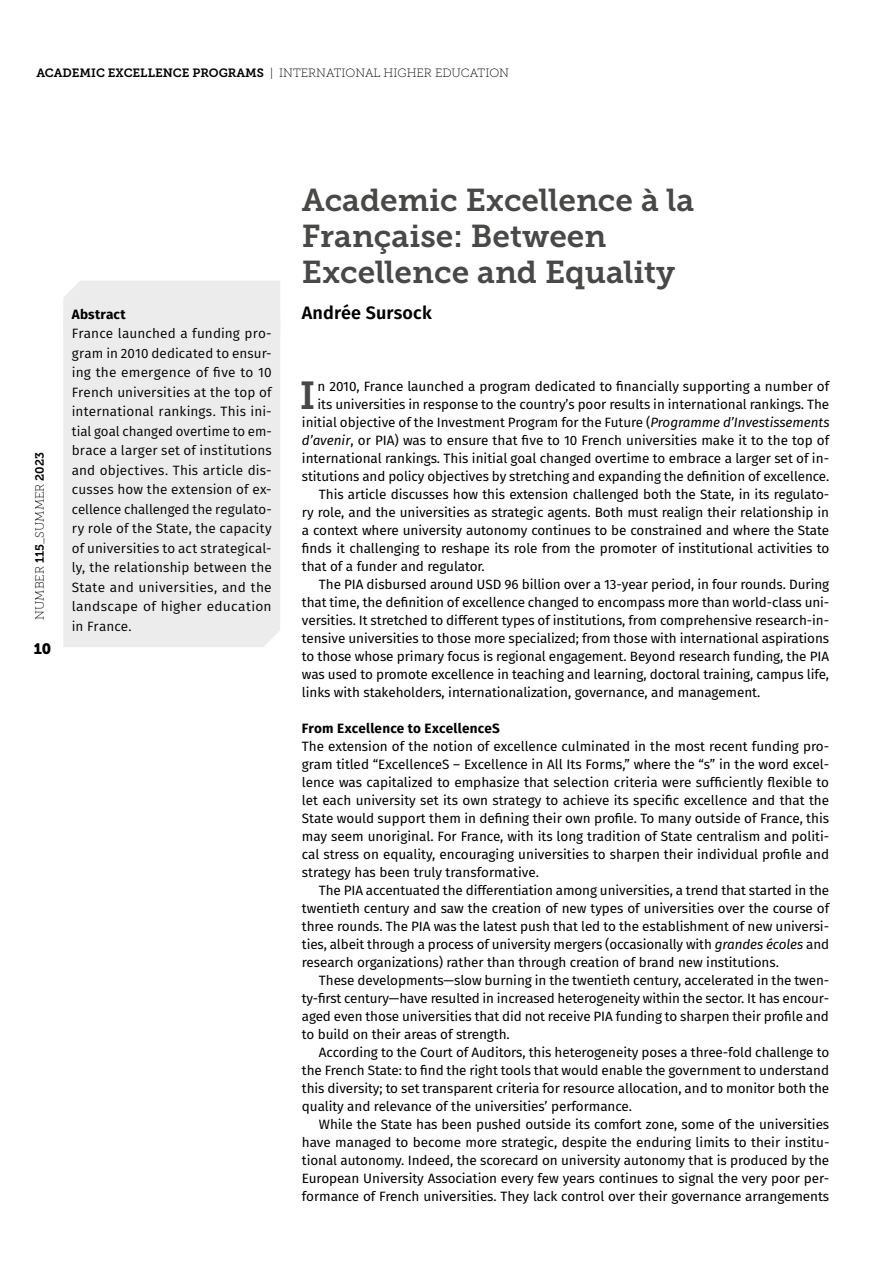
<style>
.page{position:relative;width:893px;height:1263px;background:#fff}
.page>*{position:absolute;margin:0;border:0;box-sizing:border-box;transform-origin:0 0}
.t1{font:38.85px "Museo Slab 700";color:#484847}
.t2{font:31.5px/36px "Museo Slab 700";color:#484847}
.t3{font:600 18px "Fira Sans";letter-spacing:.01em;color:#000}
.t4{font:15px "Museo Slab 900";color:#000}
.t5{font:13.5px/18px "Fira Sans";letter-spacing:-.005em;color:#000;text-align:justify}
.t6{font:13.5px/19.5px "Fira Sans";letter-spacing:.015em;color:#000;text-align:justify}
.t7{font:700 13.5px "Fira Sans";letter-spacing:.015em;color:#000}
.t8{font:12px "Museo Slab 100";color:#000}
.s1{font-family:"Museo Slab 700"}
.s2{font-style:italic}
</style>
<div class="page">
<div style="left:63px;top:281px;width:217px;height:36px;background:#ececec"></div>
<div style="left:63px;top:317px;width:217px;height:330px;background:#ececec"></div>
<p class="t8" style="left:36px;top:66px;width:474px"><span class="s1">ACADEMIC EXCELLENCE PROGRAMS</span> | INTERNATIONAL HIGHER EDUCATION</p>
<p class="t8" style="left:33px;top:620px;width:169px;rotate:-90deg">NUMBER <span class="s1">115</span>_Summer <span class="s1">2023</span></p>
<p class="t4" style="left:34px;top:640px;width:19px">10</p>
<p class="t7" style="left:72px;top:303px;width:55px">Abstract</p>
<p class="t6" style="left:72px;top:323px;width:201px">France launched a funding pro&shy;gram in 2010 dedicated to ensur&shy;ing the emergence of five to 10<br>French universities at the top of international rankings. This ini&shy;tial goal changed overtime to em&shy;brace a larger set of institutions and objectives. This article dis&shy;cusses how the extension of ex&shy;cellence challenged the regulato&shy;ry role of the State, the capacity of universities to act strategical&shy;ly, the relationship between the State and universities, and the landscape of higher education in France.</p>
<h2 class="t2" style="left:302px;top:182px;width:394px">Academic Excellence à la<br>Française: Between<br>Excellence and Equality</h2>
<h3 class="t3" style="left:302px;top:298px;width:131px">Andrée Sursock</h3>
<h1 class="t1" style="left:300px;top:374px;width:17px">I</h1>
<p class="t5" style="left:318px;top:377px;width:513px">n 2010, France launched a program dedicated to financially supporting a number of</p>
<p class="t5" style="left:318px;top:395px;width:513px">its universities in response to the country’s poor results in international rankings. The</p>
<p class="t5" style="left:302px;top:413px;width:529px">initial objective of the Investment Program for the Future (<span class="s2">Programme d’Investissements</span></p>
<p class="t5" style="left:302px;top:431px;width:529px"><span class="s2">d’avenir</span>, or PIA) was to ensure that five to 10 French universities make it to the top of</p>
<p class="t5" style="left:302px;top:449px;width:529px">international rankings. This initial goal changed overtime to embrace a larger set of in-</p>
<p class="t5" style="left:302px;top:467px;width:529px">stitutions and policy objectives by stretching and expanding the definition of excellence.</p>
<p class="t5" style="left:319px;top:485px;width:512px">This article discusses how this extension challenged both the State, in its regulato-</p>
<p class="t5" style="left:302px;top:503px;width:529px">ry role, and the universities as strategic agents. Both must realign their relationship in</p>
<p class="t5" style="left:302px;top:521px;width:529px">a context where university autonomy continues to be constrained and where the State</p>
<p class="t5" style="left:302px;top:539px;width:529px">finds it challenging to reshape its role from the promoter of institutional activities to</p>
<p class="t5" style="left:302px;top:557px;width:184px">that of a funder and regulator.</p>
<p class="t5" style="left:319px;top:575px;width:512px">The PIA disbursed around USD 96 billion over a 13-year period, in four rounds. During</p>
<p class="t5" style="left:302px;top:593px;width:529px">that time, the definition of excellence changed to encompass more than world-class uni-</p>
<p class="t5" style="left:302px;top:611px;width:529px">versities. It stretched to different types of institutions, from comprehensive research-in-</p>
<p class="t5" style="left:302px;top:629px;width:529px">tensive universities to those more specialized; from those with international aspirations</p>
<p class="t5" style="left:302px;top:647px;width:529px">to those whose primary focus is regional engagement. Beyond research funding, the PIA</p>
<p class="t5" style="left:302px;top:665px;width:529px">was used to promote excellence in teaching and learning, doctoral training, campus life,</p>
<p class="t5" style="left:302px;top:683px;width:460px">links with stakeholders, internationalization, governance, and management.</p>
<p class="t7" style="left:302px;top:717px;width:200px">From Excellence to ExcellenceS</p>
<p class="t5" style="left:302px;top:737px;width:529px">The extension of the notion of excellence culminated in the most recent funding pro&shy;gram titled “ExcellenceS – Excellence in All Its Forms,” where the “s” in the word excel&shy;lence was capitalized to emphasize that selection criteria were sufficiently flexible to let each university set its own strategy to achieve its specific excellence and that the State would support them in defining their own profile. To many outside of France, this may seem unoriginal. For France, with its long tradition of State centralism and politi&shy;cal stress on equality, encouraging universities to sharpen their individual profile and strategy has been truly transformative.</p>
<p class="t5" style="left:302px;top:881px;width:529px;text-indent:17px">The PIA accentuated the differentiation among universities, a trend that started in the twentieth century and saw the creation of new types of universities over the course of three rounds. The PIA was the latest push that led to the establishment of new universi&shy;ties, albeit through a process of university mergers (occasionally with <span class="s2">grandes écoles</span> and research organizations) rather than through creation of brand new institutions.</p>
<p class="t5" style="left:302px;top:971px;width:529px;text-indent:17px">These developments—slow burning in the twentieth century, accelerated in the twen&shy;ty-first century—have resulted in increased heterogeneity within the sector. It has encour&shy;aged even those universities that did not receive PIA funding to sharpen their profile and to build on their areas of strength.</p>
<p class="t5" style="left:302px;top:1043px;width:529px;text-indent:17px">According to the Court of Auditors, this heterogeneity poses a three-fold challenge to the French State: to find the right tools that would enable the government to understand this diversity; to set transparent criteria for resource allocation, and to monitor both the quality and relevance of the universities’ performance.</p>
<p class="t5" style="left:302px;top:1115px;width:529px;text-indent:17px">While the State has been pushed outside its comfort zone, some of the universities have managed to become more strategic, despite the enduring limits to their institu&shy;tional autonomy. Indeed, the scorecard on university autonomy that is produced by the European University Association every few years continues to signal the very poor per&shy;formance of French universities. They lack control over their governance arrangements</p>
</div>
